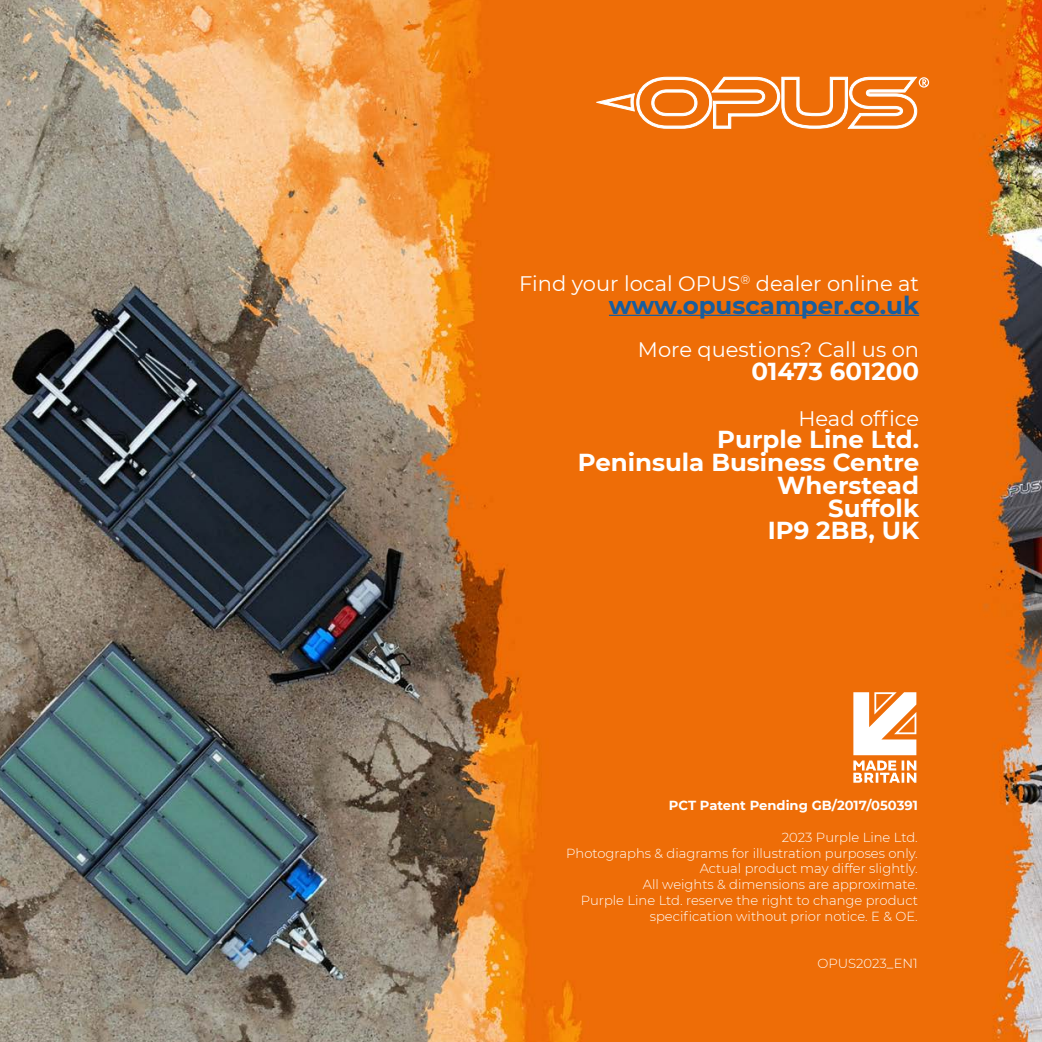
<style>
.page{position:relative;width:1042px;height:1042px;background:#fff}
.page>*{position:absolute;margin:0;border:0;box-sizing:border-box;transform-origin:0 0}
.t1{font:700 24.5px/22.8px "Montserrat";color:#fff;text-align:right}
.t2{font:700 24.5px "Montserrat";color:#175d9e}
.t3{font:21px "Montserrat";color:#fff}
.t4{font:300 13.12px/15.8px "Montserrat";color:#fff;text-align:right}
.t5{font:700 13.12px "Montserrat";color:#fff}
</style>
<div class="page">
<img style="left:0;top:0;width:1042px;height:1042px">
<svg style="left:596px;top:77px;width:333px;height:52px"></svg>
<hr style="left:609px;top:315px;width:310px;height:1px;background:#175d9e">
<svg style="left:853px;top:692px;width:63px;height:91px"></svg>
<h2 class="t3" style="left:519px;top:269px;width:402px">Find your local OPUS<sup>®</sup> dealer online at</h2>
<h1 class="t2" style="left:609px;top:287px;width:312px">www.opuscamper.co.uk</h1>
<h2 class="t3" style="left:638px;top:335px;width:283px">More questions? Call us on</h2>
<h1 class="t1" style="left:751px;top:359px;width:169px">01473 601200</h1>
<h2 class="t3" style="left:798px;top:404px;width:122px">Head office</h2>
<h1 class="t1" style="left:578px;top:427px;width:343px">Purple Line Ltd.<br>Peninsula Business Centre<br>Wherstead<br>Suffolk<br>IP9 2BB, UK</h1>
<p class="t5" style="left:669px;top:796px;width:250px">PCT Patent Pending GB/2017/050391</p>
<p class="t4" style="left:566px;top:829px;width:353px">2023 Purple Line Ltd.<br>Photographs &amp; diagrams for illustration purposes only.<br>Actual product may differ slightly.<br>All weights &amp; dimensions are approximate.<br>Purple Line Ltd. reserve the right to change product specification without prior notice. E &amp; OE.</p>
<p class="t4" style="left:817px;top:955px;width:102px">OPUS2023_EN1</p>
</div>
